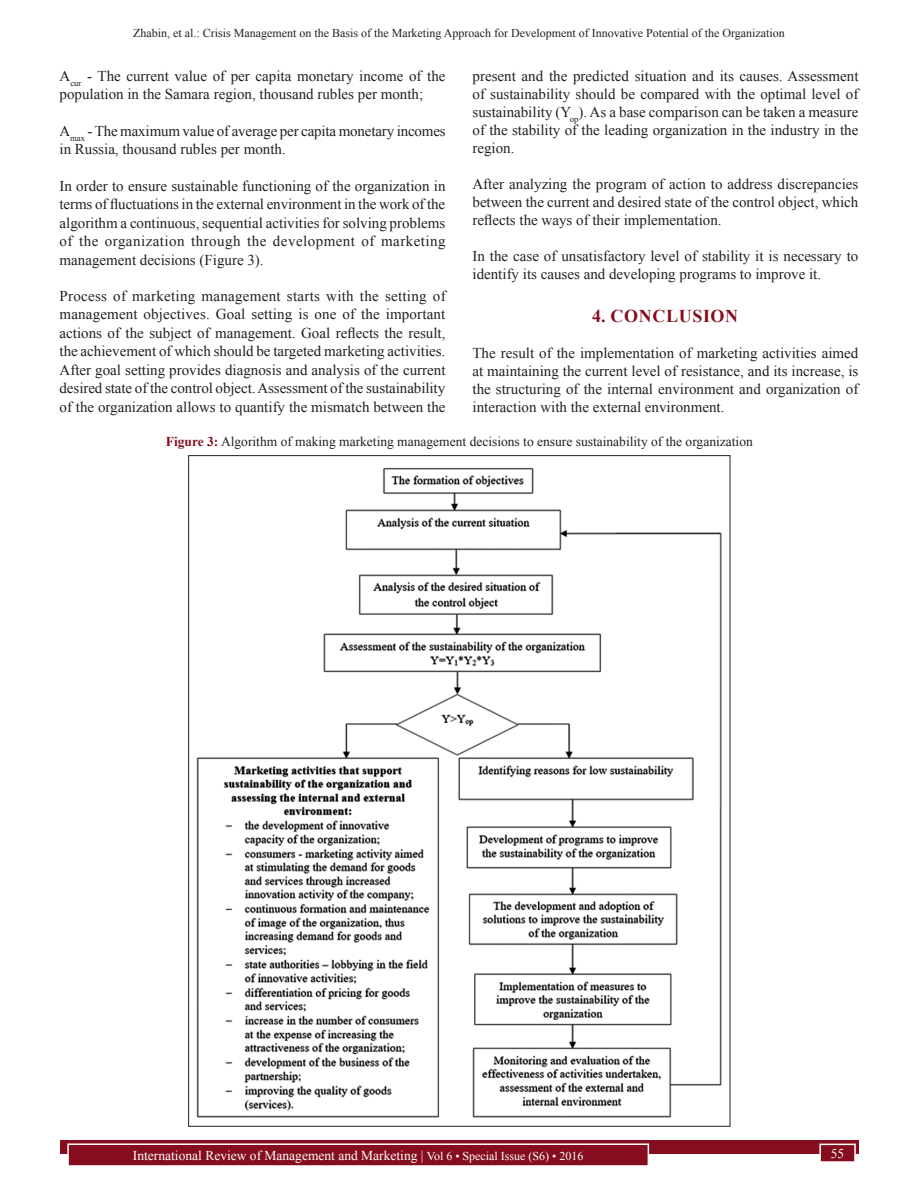
<style>
.page{position:relative;width:918px;height:1188px;background:#fff}
.page>*{position:absolute;margin:0;border:0;box-sizing:border-box;transform-origin:0 0}
.t1{font:700 18px "Times New Roman";letter-spacing:.035em;color:#850d1d}
.TX{font:15px/18.5px "Times New Roman";color:#231f20;text-align:justify}
.FGC{font:13.5px "Times New Roman";color:#231f20}
.t2{font:13.5px "Times New Roman";color:#fff}
.t3{font:12px "Times New Roman";color:#231f20}
.s1{font-weight:700;color:#850d1d}
.s2{font-size:12px}
</style>
<div class="page">
<div style="left:60px;top:1140px;width:798px;height:13px;background:#850d1d"></div>
<div style="left:68px;top:1144px;width:580px;height:22px;background:#850d1d"></div>
<div style="left:67px;top:1143px;width:582px;height:24px;border:2px solid #fff"></div>
<div style="left:820px;top:1144px;width:35px;height:18px;background:#850d1d"></div>
<div style="left:819px;top:1144px;width:37px;height:19px;border:2px solid #fff"></div>
<img style="left:196px;top:467px;width:526px;height:651px">
<p class="t3" style="left:133px;top:25px;width:653px">Zhabin, et al.: Crisis Management on the Basis of the Marketing Approach for Development of Innovative Potential of the Organization</p>
<p class="TX" style="left:60px;top:66px;width:387px">A<sub>cur</sub> - The current value of per capita monetary income of the population in the Samara region, thousand rubles per month;</p>
<p class="TX" style="left:60px;top:121px;width:388px">A<sub>max</sub> - The maximum value of average per capita monetary incomes in Russia, thousand rubles per month.</p>
<p class="TX" style="left:60px;top:176px;width:388px">In order to ensure sustainable functioning of the organization in terms of fluctuations in the external environment in the work of the algorithm a continuous, sequential activities for solving problems of the organization through the development of marketing management decisions (Figure 3).</p>
<p class="TX" style="left:60px;top:286px;width:388px">Process of marketing management starts with the setting of management objectives. Goal setting is one of the important actions of the subject of management. Goal reflects the result, the achievement of which should be targeted marketing activities.<br>After goal setting provides diagnosis and analysis of the current desired state of the control object. Assessment of the sustainability of the organization allows to quantify the mismatch between the</p>
<p class="TX" style="left:472px;top:66px;width:388px;line-height:18px">present and the predicted situation and its causes. Assessment of sustainability should be compared with the optimal level of sustainability (Y<sub>op</sub>). As a base comparison can be taken a measure of the stability of the leading organization in the industry in the region.</p>
<p class="TX" style="left:472px;top:174px;width:387px;line-height:18px">After analyzing the program of action to address discrepancies between the current and desired state of the control object, which reflects the ways of their implementation.</p>
<p class="TX" style="left:472px;top:246px;width:387px;line-height:18px">In the case of unsatisfactory level of stability it is necessary to identify its causes and developing programs to improve it.</p>
<h1 class="t1" style="left:592px;top:303px;width:147px">4. CONCLUSION</h1>
<p class="TX" style="left:472px;top:343px;width:387px;line-height:18px">The result of the implementation of marketing activities aimed at maintaining the current level of resistance, and its increase, is the structuring of the internal environment and organization of interaction with the external environment.</p>
<p class="FGC" style="left:166px;top:432px;width:589px"><span class="s1">Figure 3:</span> Algorithm of making marketing management decisions to ensure sustainability of the organization</p>
<p class="t2" style="left:133px;top:1146px;width:452px">International Review of Management and Marketing | <span class="s2">Vol 6 • Special Issue (S6) • 2016</span></p>
<p class="t2" style="left:831px;top:1144px;width:15px">55</p>
</div>
